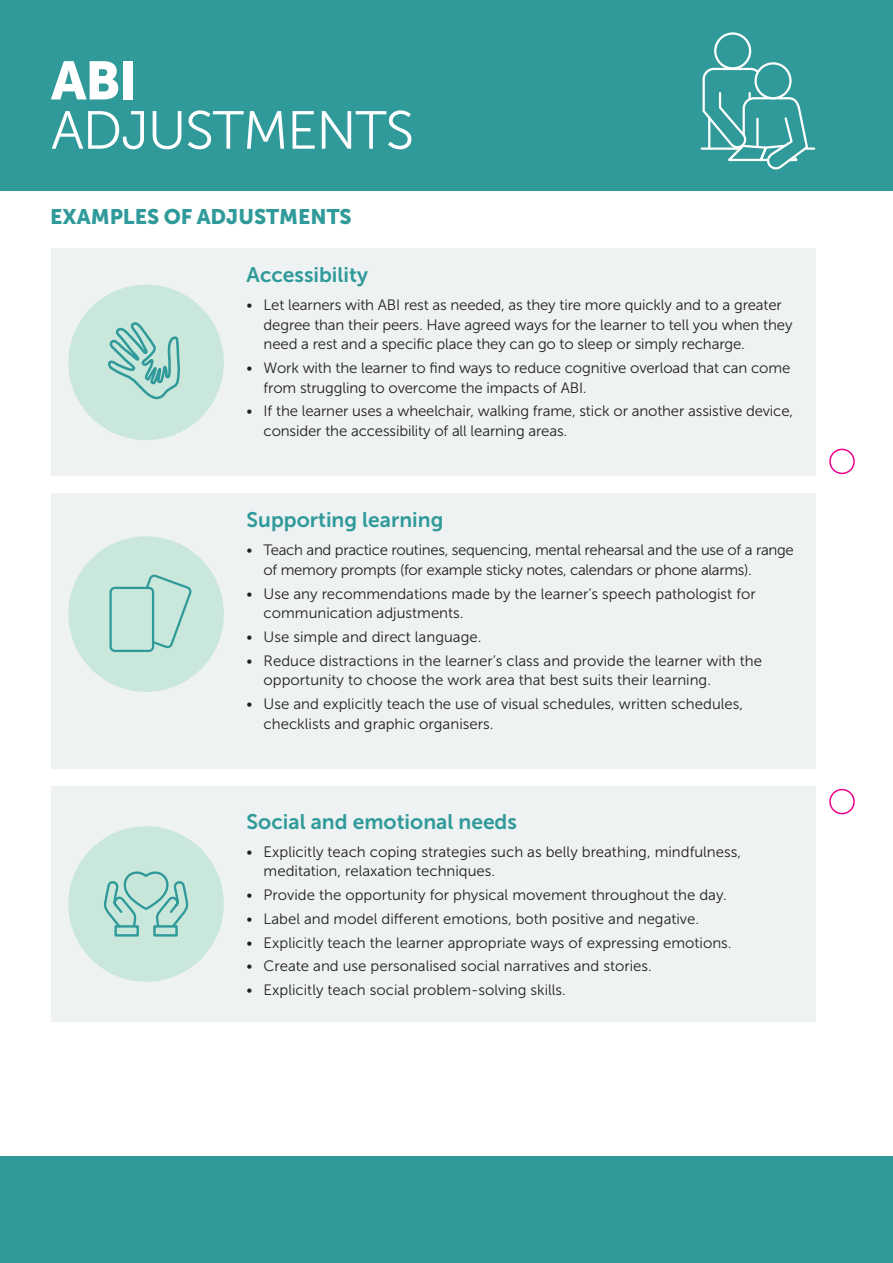
<style>
.page{position:relative;width:893px;height:1263px;background:#fff}
.page>*{position:absolute;margin:0;border:0;box-sizing:border-box;transform-origin:0 0}
.PGFS_H1_Light{font:53.55px "Museo Sans 300";letter-spacing:-.025em;color:#fff}
.PGFS_H1_Bold{font:53.55px "Museo Sans 900";color:#fff}
.PGFS_H3_Indent{font:21px "Museo Sans 700";color:#309a9a}
.PGFS_H2{font:21px "Museo Sans 900";color:#309a9a}
.t1{font:15px/19.5px "Museo Sans 300";color:#231f20}
.t2{font:15px/19.5px "Museo Sans 300";letter-spacing:-.02em;color:#231f20}
</style>
<div class="page">
<div style="left:0;top:0;width:893px;height:191px;background:#309a9a"></div>
<div style="left:51px;top:248px;width:764px;height:228px;background:#eff2f3"></div>
<div style="left:51px;top:493px;width:764px;height:276px;background:#eff2f3"></div>
<div style="left:51px;top:786px;width:764px;height:236px;background:#eff2f3"></div>
<div style="left:714px;top:32px;width:37px;height:38px;border:2px solid #fff;border-radius:50%"></div>
<svg style="left:756px;top:63px;width:34px;height:35px"></svg>
<div style="left:754px;top:62px;width:38px;height:37px;border:2px solid #fff;border-radius:50%"></div>
<svg style="left:701px;top:67px;width:113px;height:103px"></svg>
<div style="left:0;top:1156px;width:893px;height:107px;background:#309a9a"></div>
<div style="left:68px;top:285px;width:156px;height:155px;background:#cae7db;border-radius:50%"></div>
<div style="left:68px;top:536px;width:156px;height:156px;background:#cae7db;border-radius:50%"></div>
<div style="left:68px;top:826px;width:156px;height:156px;background:#cae7db;border-radius:50%"></div>
<svg style="left:128px;top:574px;width:64px;height:75px"></svg>
<div style="left:111px;top:588px;width:42px;height:63px;background:#cae7db;border-radius:4px"></div>
<div style="left:109px;top:587px;width:45px;height:65px;border:2px solid #309a9a;border-radius:4px"></div>
<div style="left:115px;top:925px;width:24px;height:11px;border:2px solid #309a9a"></div>
<svg style="left:104px;top:871px;width:84px;height:60px"></svg>
<div style="left:154px;top:926px;width:23px;height:10px;background:#c8e6da"></div>
<div style="left:153px;top:925px;width:25px;height:11px;border:2px solid #309a9a"></div>
<svg style="left:108px;top:322px;width:72px;height:78px"></svg>
<div style="left:829px;top:789px;width:26px;height:25px;border:2px solid #ed028c;border-radius:50%"></div>
<div style="left:829px;top:449px;width:26px;height:25px;border:2px solid #ed028c;border-radius:50%"></div>
<p class="PGFS_H1_Bold" style="left:51px;top:50px;width:88px">ABI</p>
<p class="PGFS_H1_Light" style="left:51px;top:101px;width:365px">ADJUSTMENTS</p>
<p class="PGFS_H2" style="left:50px;top:205px;width:303px">EXAMPLES OF ADJUSTMENTS</p>
<p class="PGFS_H3_Indent" style="left:247px;top:263px;width:123px">Accessibility</p>
<p class="t1" style="left:264px;top:296px;width:530px;text-indent:-17px">• Let learners with ABI rest as needed, as they tire more quickly and to a greater degree than their peers. Have agreed ways for the learner to tell you when they need a rest and a specific place they can go to sleep or simply recharge.</p>
<p class="t1" style="left:264px;top:358px;width:528px;text-indent:-17px">• Work with the learner to find ways to reduce cognitive overload that can come from struggling to overcome the impacts of ABI.</p>
<p class="t1" style="left:264px;top:402px;width:531px;text-indent:-17px">• If the learner uses a wheelchair, walking frame, stick or another assistive device, consider the accessibility of all learning areas.</p>
<p class="PGFS_H3_Indent" style="left:247px;top:508px;width:198px">Supporting learning</p>
<p class="t2" style="left:264px;top:541px;width:532px;text-indent:-17px">• Teach and practice routines, sequencing, mental rehearsal and the use of a range of memory prompts (for example sticky notes, calendars or phone alarms).</p>
<p class="t1" style="left:264px;top:584px;width:494px;text-indent:-17px">• Use any recommendations made by the learner’s speech pathologist for communication adjustments.</p>
<p class="t1" style="left:247px;top:627px;width:236px">• Use simple and direct language.</p>
<p class="t1" style="left:264px;top:651px;width:500px;text-indent:-17px">• Reduce distractions in the learner’s class and provide the learner with the opportunity to choose the work area that best suits their learning.</p>
<p class="t1" style="left:264px;top:694px;width:481px;text-indent:-17px">• Use and explicitly teach the use of visual schedules, written schedules, checklists and graphic organisers.</p>
<p class="PGFS_H3_Indent" style="left:247px;top:810px;width:272px">Social and emotional needs</p>
<p class="t1" style="left:264px;top:842px;width:479px;text-indent:-17px">• Explicitly teach coping strategies such as belly breathing, mindfulness, meditation, relaxation techniques.</p>
<p class="t1" style="left:247px;top:885px;width:482px">• Provide the opportunity for physical movement throughout the day.</p>
<p class="t1" style="left:247px;top:909px;width:454px">• Label and model different emotions, both positive and negative.</p>
<p class="t1" style="left:247px;top:933px;width:486px">• Explicitly teach the learner appropriate ways of expressing emotions.</p>
<p class="t1" style="left:247px;top:956px;width:407px">• Create and use personalised social narratives and stories.</p>
<p class="t1" style="left:247px;top:980px;width:321px">• Explicitly teach social problem-solving skills.</p>
</div>
